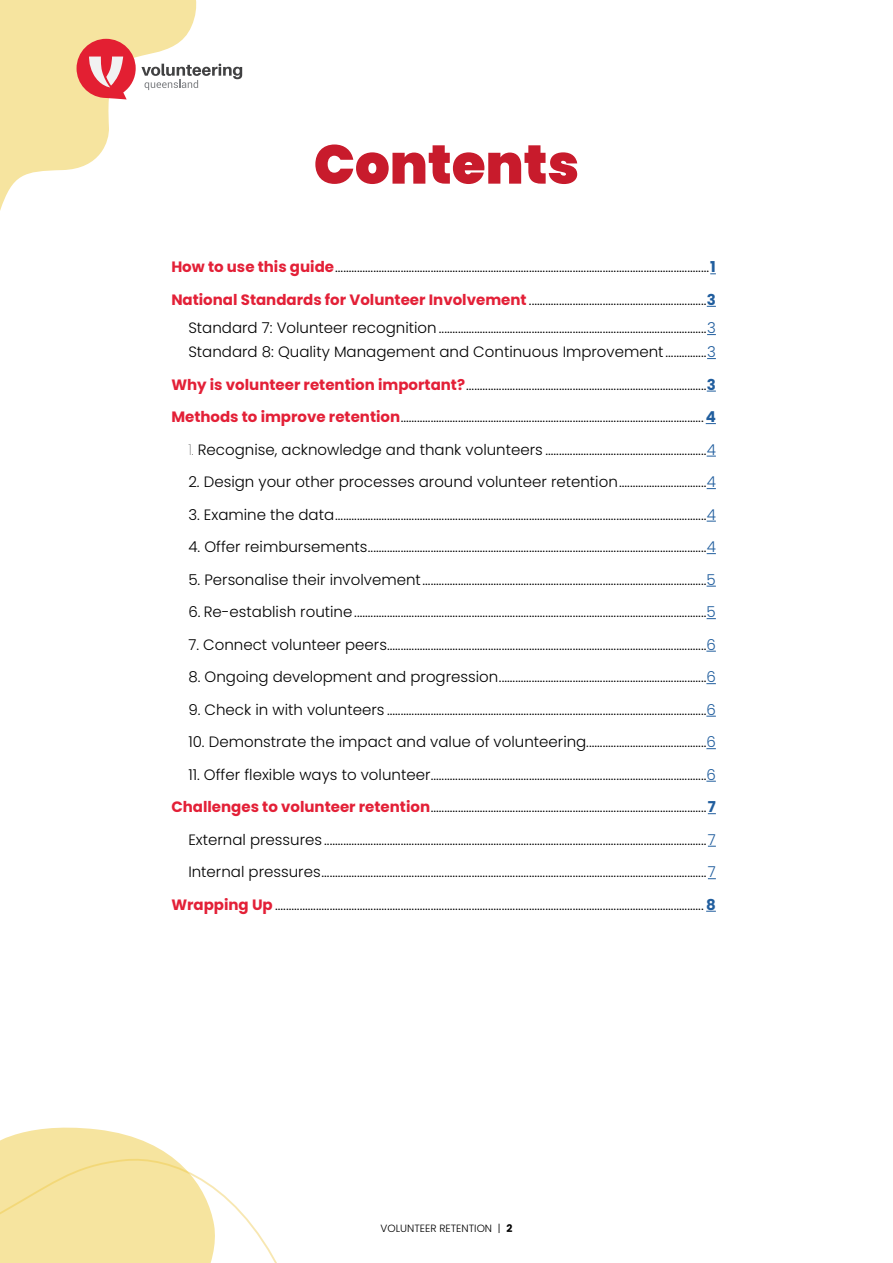
<style>
.page{position:relative;width:893px;height:1263px;background:#fff}
.page>*{position:absolute;margin:0;border:0;box-sizing:border-box;transform-origin:0 0}
.t1{font:900 54.75px "Poppins";color:#c81b2c}
.t2{font:300 15px/32.5px "Poppins";color:#000}
.t3{font:300 10.5px "Poppins";color:#000}
.s1{font-weight:700;color:#e32037}
.s2{font-weight:700;color:#215e9e}
.s3{color:#215e9e}
.s4{font-weight:100}
.s5{font-weight:700}
</style>
<div class="page">
<svg style="left:0;top:0;width:197px;height:211px;fill:#f6e49f"></svg>
<svg style="left:77px;top:39px;width:165px;height:60px"></svg>
<svg style="left:0;top:1127px;width:277px;height:136px"></svg>
<h1 class="t1" style="left:314px;top:133px;width:267px">Contents</h1>
<p class="t2" style="left:171px;top:251px;width:546px"><span class="s1">How to use this guide</span>.........................................................................................................................................<span class="s2">1<br></span><span class="s1">National Standards for Volunteer Involvement</span> .................................................................<span class="s2">3</span></p>
<p class="t2" style="left:188px;top:316px;width:529px;line-height:24px">Standard 7: Volunteer recognition..................................................................................................<span class="s3">3<br></span>Standard 8: Quality Management and Continuous Improvement...............<span class="s3">3</span></p>
<p class="t2" style="left:171px;top:368px;width:546px"><span class="s1">Why is volunteer retention important?</span>........................................................................................<span class="s2">3<br></span><span class="s1">Methods to improve retention</span>...............................................................................................................<span class="s2">4</span></p>
<p class="t2" style="left:188px;top:433px;width:529px"><span class="s4">1.</span> Recognise, acknowledge and thank volunteers ...........................................................<span class="s3">4</span></p>
<p class="t2" style="left:188px;top:466px;width:529px">2. Design your other processes around volunteer retention................................<span class="s3">4</span></p>
<p class="t2" style="left:188px;top:498px;width:529px">3. Examine the data........................................................................................................................................<span class="s3">4</span></p>
<p class="t2" style="left:188px;top:531px;width:529px">4. Offer reimbursements............................................................................................................................<span class="s3">4</span></p>
<p class="t2" style="left:188px;top:563px;width:529px">5. Personalise their involvement........................................................................................................<span class="s3">5</span></p>
<p class="t2" style="left:188px;top:596px;width:529px">6. Re-establish routine.................................................................................................................................<span class="s3">5</span></p>
<p class="t2" style="left:188px;top:628px;width:529px">7. Connect volunteer peers.....................................................................................................................<span class="s3">6</span></p>
<p class="t2" style="left:188px;top:661px;width:529px">8. Ongoing development and progression............................................................................<span class="s3">6</span></p>
<p class="t2" style="left:188px;top:693px;width:529px">9. Check in with volunteers .....................................................................................................................<span class="s3">6</span></p>
<p class="t2" style="left:188px;top:726px;width:529px">10. Demonstrate the impact and value of volunteering............................................<span class="s3">6</span></p>
<p class="t2" style="left:171px;top:758px;width:546px;text-align:right">11. Offer flexible ways to volunteer.....................................................................................................<span class="s3">6<br></span><span class="s1">Challenges to volunteer retention</span>.....................................................................................................<span class="s2">7<br></span>External pressures ............................................................................................................................................<span class="s3">7<br></span>Internal pressures.............................................................................................................................................<span class="s3">7<br></span><span class="s1">Wrapping Up</span>............................................................................................................................................................. <span class="s2">8</span></p>
<p class="t3" style="left:381px;top:1222px;width:133px">VOLUNTEER RETENTION | <span class="s5">2</span></p>
</div>
